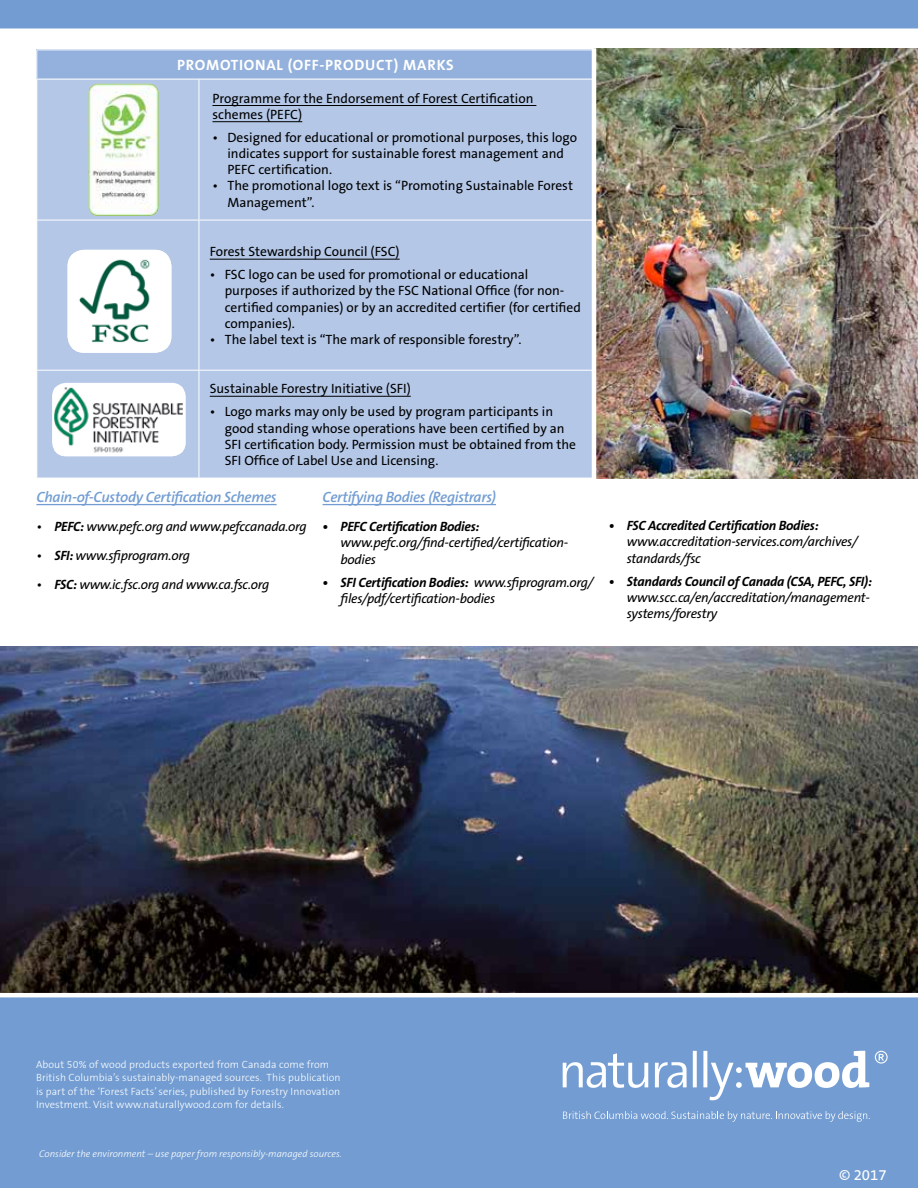
<style>
.page{position:relative;width:918px;height:1188px;background:#fff}
.page>*{position:absolute;margin:0;border:0;box-sizing:border-box;transform-origin:0 0}
.t1{font:italic 600 15px "The Sans B6";letter-spacing:-.02em;color:#739dd2}
.t2{font:700 15px "The Sans B7";letter-spacing:.05em;color:#fff}
.t3{font:15px "The Sans B5 Plain";color:#fff}
.t4{font:13.5px/16.2px "The Sans B5 Plain";color:#000}
.t5{font:italic 13.5px/16.2px "The Sans B5 Plain";letter-spacing:-.02em;color:#000}
.t6{font:italic 700 13.5px "The Sans B7";letter-spacing:-.02em;color:#000}
.t7{font:300 10.5px/13.5px "The Sans B3";letter-spacing:.01em;color:#fff}
.t8{font:italic 300 9.75px "The Sans B3";color:#fff}
.s1{font-family:"The Sans B7";font-weight:700}
.s2{font-family:"The Sans B5 Plain";font-weight:400}
</style>
<div class="page">
<div style="left:37px;top:50px;width:557px;height:29px;background:#93b1dc"></div>
<div style="left:37px;top:80px;width:555px;height:398px;background:#b4c7e7"></div>
<hr style="left:36px;top:50px;width:163px;height:1px;background:#fff">
<svg style="left:36px;top:50px;width:1px;height:29px"></svg>
<hr style="left:199px;top:50px;width:395px;height:1px;background:#fff">
<hr style="left:199px;top:79px;width:1px;height:141px;background:#fff">
<hr style="left:36px;top:220px;width:163px;height:1px;background:#fff">
<hr style="left:199px;top:220px;width:395px;height:1px;background:#fff">
<hr style="left:199px;top:220px;width:1px;height:150px;background:#fff">
<hr style="left:36px;top:370px;width:163px;height:1px;background:#fff">
<hr style="left:199px;top:370px;width:395px;height:1px;background:#fff">
<hr style="left:199px;top:371px;width:1px;height:107px;background:#fff">
<hr style="left:212px;top:105px;width:324px;height:1px;background:#000">
<hr style="left:212px;top:121px;width:90px;height:1px;background:#000">
<hr style="left:210px;top:259px;width:190px;height:1px;background:#000">
<hr style="left:210px;top:396px;width:201px;height:1px;background:#000">
<img style="left:68px;top:250px;width:103px;height:103px">
<img style="left:89px;top:84px;width:70px;height:132px">
<div style="left:52px;top:383px;width:134px;height:73px;background:#fff;border-radius:14px"></div>
<img style="left:54px;top:387px;width:129px;height:69px">
<img style="left:0;top:647px;width:918px;height:346px">
<img style="left:596px;top:49px;width:322px;height:429px">
<div style="left:0;top:0;width:918px;height:29px;background:#739dd2"></div>
<div style="left:0;top:997px;width:918px;height:191px;background:#739dd2"></div>
<div style="left:0;top:28px;width:918px;height:5px;background:#fff"></div>
<svg style="left:563px;top:1111px;width:307px;height:11px"></svg>
<svg style="left:563px;top:1051px;width:306px;height:49px"></svg>
<svg style="left:875px;top:1051px;width:13px;height:13px"></svg>
<hr style="left:36px;top:504px;width:241px;height:1px;background:#739dd2">
<hr style="left:323px;top:504px;width:173px;height:1px;background:#739dd2">
<hr style="left:592px;top:48px;width:4px;height:435px;background:#fff">
<p class="t2" style="left:177px;top:57px;width:278px">PROMOTIONAL (OFF-PRODUCT) MARKS</p>
<p class="t4" style="left:212px;top:90px;width:323px">Programme for the Endorsement of Forest Certification schemes (PEFC)</p>
<p class="t4" style="left:227px;top:130px;width:351px;text-indent:-15px">• Designed for educational or promotional purposes, this logo indicates support for sustainable forest management and<br>PEFC certification.</p>
<p class="t4" style="left:227px;top:178px;width:347px;text-indent:-15px">• The promotional logo text is “Promoting Sustainable Forest<br>Management”.</p>
<p class="t4" style="left:210px;top:244px;width:191px">Forest Stewardship Council (FSC)</p>
<p class="t4" style="left:225px;top:267px;width:358px;text-indent:-15px">• FSC logo can be used for promotional or educational purposes if authorized by the FSC National Office (for non&shy;certified companies) or by an accredited certifier (for certified companies).</p>
<p class="t4" style="left:210px;top:332px;width:313px">• The label text is “The mark of responsible forestry”.</p>
<p class="t4" style="left:210px;top:381px;width:203px">Sustainable Forestry Initiative (SFI)</p>
<p class="t4" style="left:225px;top:404px;width:353px;text-indent:-15px">• Logo marks may only be used by program participants in good standing whose operations have been certified by an SFI certification body. Permission must be obtained from the SFI Office of Label Use and Licensing.</p>
<p class="t1" style="left:36px;top:489px;width:242px">Chain-of-Custody Certification Schemes</p>
<p class="t5" style="left:36px;top:519px;width:272px">• <span class="s1">PEFC:</span> www.pefc.org and www.pefccanada.org</p>
<p class="t5" style="left:36px;top:548px;width:155px">• <span class="s1">SFI:</span> www.sfiprogram.org</p>
<p class="t5" style="left:36px;top:577px;width:235px">• <span class="s1">FSC:</span> www.ic.fsc.org and www.ca.fsc.org</p>
<p class="t1" style="left:323px;top:489px;width:175px">Certifying Bodies (Registrars)</p>
<p class="t6" style="left:323px;top:520px;width:159px">• PEFC Certification Bodies:</p>
<p class="t5" style="left:341px;top:535px;width:229px">www.pefc.org/find-certified/certification&shy;bodies</p>
<p class="t6" style="left:323px;top:575px;width:273px">• SFI Certification Bodies: <span class="s2">www.sfiprogram.org/</span></p>
<p class="t5" style="left:341px;top:591px;width:156px">files/pdf/certification-bodies</p>
<p class="t6" style="left:609px;top:519px;width:211px">• FSC Accredited Certification Bodies:</p>
<p class="t5" style="left:627px;top:534px;width:233px">www.accreditation-services.com/archives/ standards/fsc</p>
<p class="t6" style="left:609px;top:574px;width:265px">• Standards Council of Canada (CSA, PEFC, SFI):</p>
<p class="t5" style="left:627px;top:590px;width:245px">www.scc.ca/en/accreditation/management&shy;systems/forestry</p>
<p class="t7" style="left:36px;top:1058px;width:306px">About 50% of wood products exported from Canada come from British Columbia’s sustainably-managed sources. This publication is part of the ‘Forest Facts’ series, published by Forestry Innovation Investment. Visit www.naturallywood.com for details.</p>
<p class="t8" style="left:39px;top:1149px;width:304px">Consider the environment – use paper from responsibly-managed sources.</p>
<p class="t3" style="left:839px;top:1167px;width:49px">© 2017</p>
</div>
